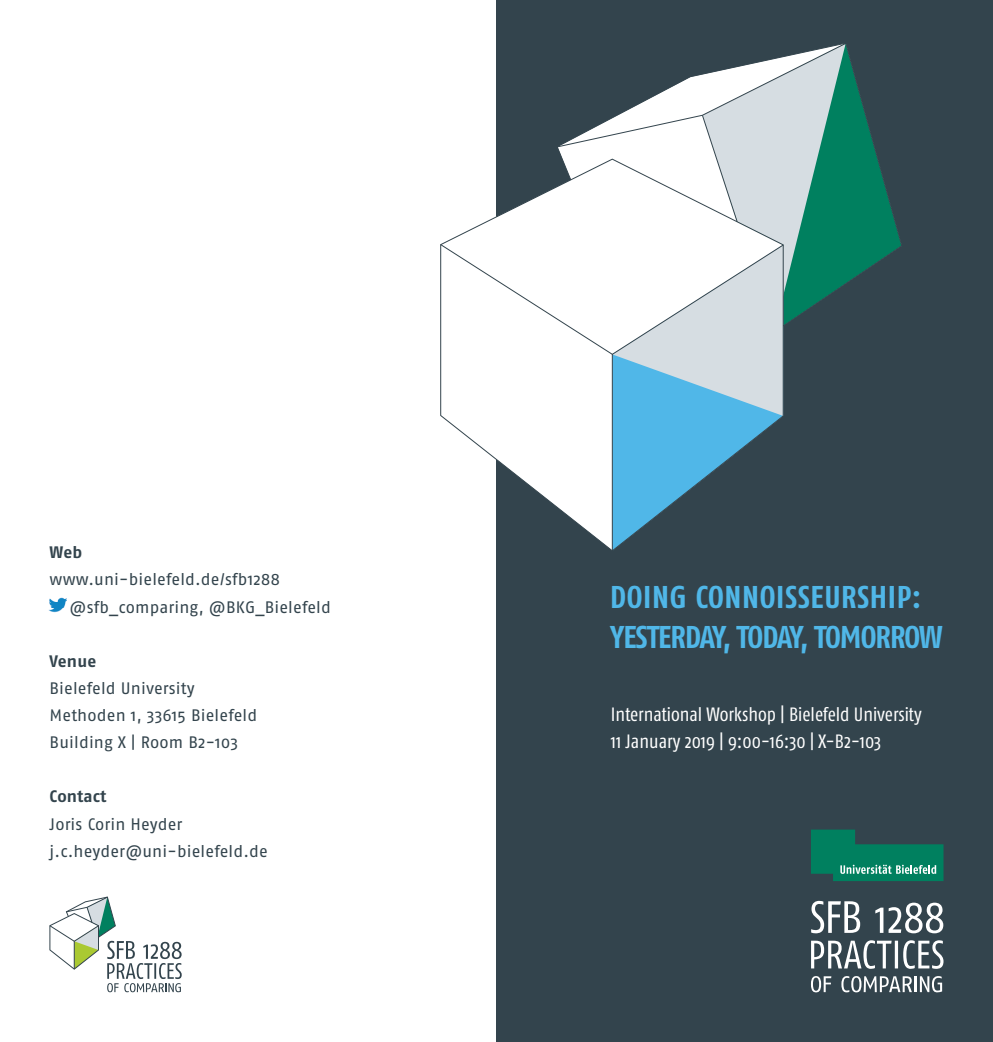
<style>
.page{position:relative;width:993px;height:1042px;background:#fff}
.page>*{position:absolute;margin:0;border:0;box-sizing:border-box;transform-origin:0 0}
.t1{font:700 condensed 31.5px/40.2px "Fago Pro";letter-spacing:-.03em;color:#50b7e8}
.t2{font:condensed 19.25px/27.1px "Fago Pro";color:#fff}
.t3{font:16.62px/27.1px "Fago Pro";letter-spacing:.01em;color:#33444d}
.t4{font:700 16.62px "Fago Pro";letter-spacing:.005em;color:#33444d}
</style>
<div class="page">
<div style="left:496px;top:0;width:496px;height:1042px;background:#33444d"></div>
<svg style="left:783px;top:44px;width:118px;height:283px"></svg>
<svg style="left:558px;top:43px;width:288px;height:180px"></svg>
<svg style="left:440px;top:158px;width:343px;height:392px"></svg>
<svg style="left:811px;top:829px;width:132px;height:52px"></svg>
<svg style="left:811px;top:976px;width:130px;height:16px"></svg>
<svg style="left:811px;top:901px;width:132px;height:32px"></svg>
<svg style="left:811px;top:940px;width:132px;height:29px"></svg>
<svg style="left:49px;top:896px;width:133px;height:96px"></svg>
<img style="left:49px;top:597px;width:17px;height:16px">
<p class="t4" style="left:50px;top:542px;width:34px">Web</p>
<p class="t3" style="left:70px;top:566px;width:263px;text-indent:-20px">www.uni-bielefeld.de/sfb1288 @sfb_comparing, @BKG_Bielefeld</p>
<p class="t4" style="left:50px;top:651px;width:48px">Venue</p>
<p class="t3" style="left:50px;top:674px;width:209px">Bielefeld University<br>Methoden 1, 33615 Bielefeld<br>Building X | Room B2-103</p>
<p class="t4" style="left:50px;top:786px;width:58px">Contact</p>
<p class="t3" style="left:50px;top:810px;width:219px">Joris Corin Heyder j.c.heyder@uni-bielefeld.de</p>
<h1 class="t1" style="left:610px;top:577px;width:334px">DOING CONNOISSEURSHIP:<br>YESTERDAY, TODAY, TOMORROW</h1>
<p class="t2" style="left:610px;top:701px;width:312px">International Workshop | Bielefeld University<br>11 January 2019 | 9:00-16:30 | X-B2-103</p>
</div>
